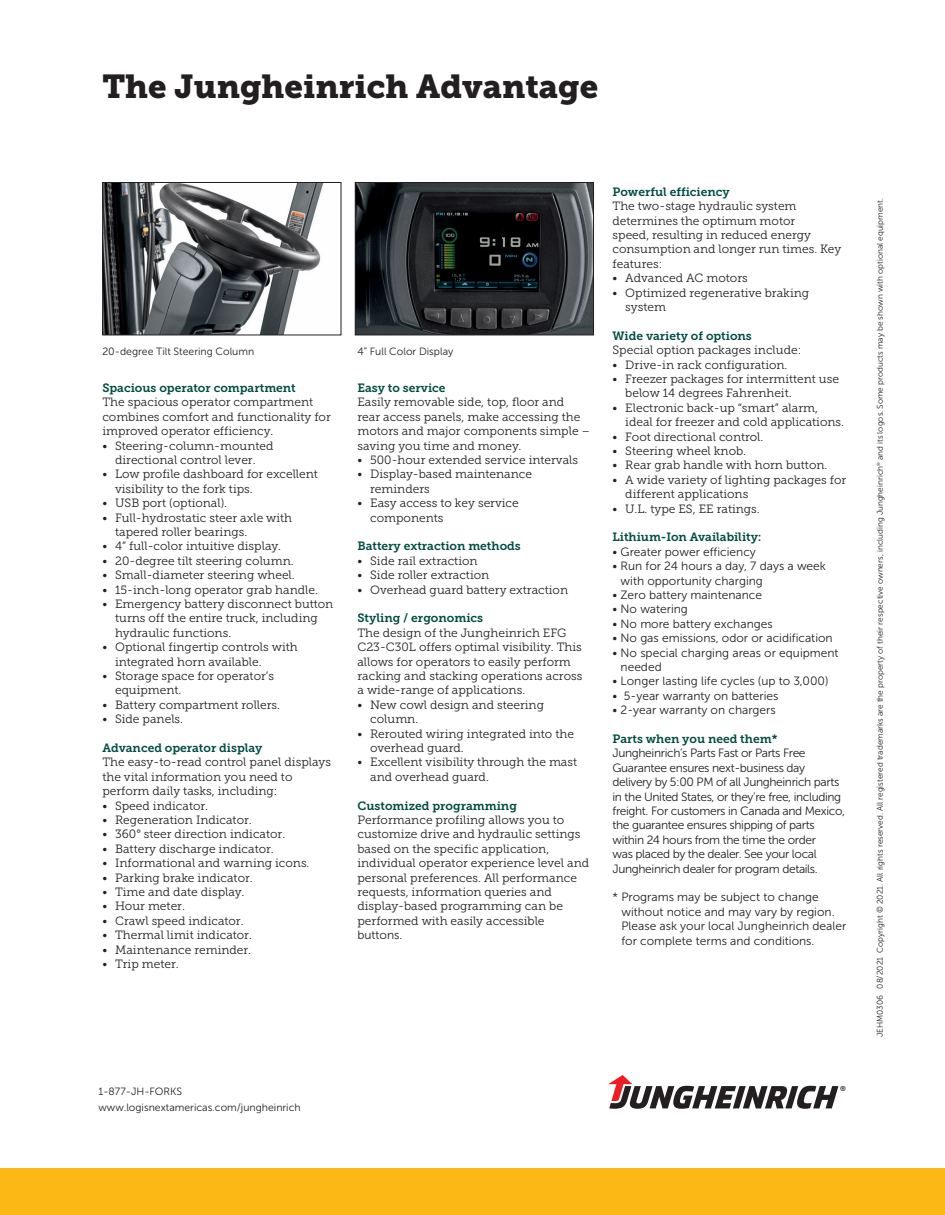
<style>
.page{position:relative;width:945px;height:1215px;background:#fff}
.page>*{position:absolute;margin:0;border:0;box-sizing:border-box;transform-origin:0 0}
.t1{font:33px "Museo Slab 900";color:#231f20}
.t2{font:12px/14.4px "Museo Slab 300";color:#231f20}
.t3{font:12px/14.4px "Museo Sans 300";color:#231f20}
.t4{font:12px/14.4px "Museo Sans 300";letter-spacing:-.03em;color:#231f20}
.t5{font:12px "Museo Slab 700";color:#004b40}
.t6{font:10.5px/16.5px "Museo Sans 300";color:#231f20}
.t7{font:8.25px "Museo Sans 300";color:#231f20}
.t8{font:7.05px "Museo Sans 700";color:#231f20}
.s1{font-family:"Museo Sans 300"}
</style>
<div class="page">
<div style="left:0;top:1168px;width:945px;height:47px;background:#fcb814"></div>
<img style="left:104px;top:184px;width:219px;height:149px">
<div style="left:102px;top:182px;width:239px;height:153px;border:1px solid #231f20"></div>
<svg style="left:608px;top:1075px;width:230px;height:34px"></svg>
<img style="left:357px;top:184px;width:235px;height:149px">
<div style="left:355px;top:182px;width:239px;height:153px;border:1px solid #231f20"></div>
<h1 class="t1" style="left:102px;top:67px;width:497px">The Jungheinrich Advantage</h1>
<p class="t6" style="left:102px;top:343px;width:153px">20-degree Tilt Steering Column</p>
<p class="t5" style="left:102px;top:381px;width:195px">Spacious operator compartment</p>
<p class="t2" style="left:102px;top:395px;width:230px">The spacious operator compartment combines comfort and functionality for improved operator efficiency.</p>
<p class="t2" style="left:102px;top:438px;width:173px;text-align:center">• Steering-column-mounted directional control lever.</p>
<p class="t2" style="left:115px;top:467px;width:204px;text-indent:-13px">• Low profile dashboard for excellent visibility to the fork tips.</p>
<p class="t2" style="left:102px;top:496px;width:126px">• USB port (optional).</p>
<p class="t2" style="left:115px;top:510px;width:179px;text-indent:-13px">• Full-hydrostatic steer axle with tapered roller bearings.</p>
<p class="t2" style="left:102px;top:539px;width:180px">• 4” full-color intuitive display.</p>
<p class="t2" style="left:102px;top:553px;width:193px">• 20-degree tilt steering column.</p>
<p class="t2" style="left:102px;top:568px;width:194px">• Small-diameter steering wheel.</p>
<p class="t2" style="left:102px;top:582px;width:217px">• 15-inch-long operator grab handle.</p>
<p class="t2" style="left:115px;top:597px;width:220px;text-indent:-13px">• Emergency battery disconnect button turns off the entire truck, including hydraulic functions.</p>
<p class="t2" style="left:115px;top:640px;width:184px;text-indent:-13px">• Optional fingertip controls with integrated horn available.</p>
<p class="t2" style="left:115px;top:669px;width:160px;text-indent:-13px">• Storage space for operator’s equipment.</p>
<p class="t2" style="left:102px;top:697px;width:179px">• Battery compartment rollers.</p>
<p class="t2" style="left:102px;top:712px;width:82px">• Side panels.</p>
<p class="t5" style="left:102px;top:741px;width:162px">Advanced operator display</p>
<p class="t2" style="left:102px;top:755px;width:230px">The easy-to-read control panel displays the vital information you need to perform daily tasks, including:</p>
<p class="t2" style="left:102px;top:798px;width:107px">• Speed indicator.</p>
<p class="t2" style="left:102px;top:813px;width:151px">• Regeneration Indicator.</p>
<p class="t2" style="left:102px;top:827px;width:184px">• 360° steer direction indicator.</p>
<p class="t2" style="left:102px;top:841px;width:173px">• Battery discharge indicator.</p>
<p class="t2" style="left:102px;top:856px;width:209px">• Informational and warning icons.</p>
<p class="t2" style="left:102px;top:870px;width:152px">• Parking brake indicator.</p>
<p class="t2" style="left:102px;top:885px;width:143px">• Time and date display.</p>
<p class="t2" style="left:102px;top:899px;width:84px">• Hour meter.</p>
<p class="t2" style="left:102px;top:913px;width:143px">• Crawl speed indicator.</p>
<p class="t2" style="left:102px;top:928px;width:151px">• Thermal limit indicator.</p>
<p class="t2" style="left:102px;top:942px;width:150px">• Maintenance reminder.</p>
<p class="t2" style="left:102px;top:957px;width:78px">• Trip meter.</p>
<p class="t6" style="left:357px;top:343px;width:97px">4” Full Color Display</p>
<p class="t5" style="left:357px;top:381px;width:90px">Easy to service</p>
<p class="t2" style="left:357px;top:395px;width:234px">Easily removable side, top, floor and<br>rear access panels, make accessing the motors and major components simple – saving you time and money.</p>
<p class="t2" style="left:357px;top:453px;width:222px">• 500-hour extended service intervals</p>
<p class="t2" style="left:370px;top:467px;width:163px;text-indent:-13px">• Display-based maintenance reminders</p>
<p class="t2" style="left:370px;top:496px;width:150px;text-indent:-13px">• Easy access to key service components</p>
<p class="t5" style="left:357px;top:539px;width:165px">Battery extraction methods</p>
<p class="t2" style="left:357px;top:553px;width:122px"><span class="s1">•</span> Side rail extraction</p>
<p class="t2" style="left:357px;top:568px;width:133px">• Side roller extraction</p>
<p class="t2" style="left:357px;top:582px;width:212px">• Overhead guard battery extraction</p>
<p class="t5" style="left:357px;top:611px;width:127px">Styling / ergonomics</p>
<p class="t2" style="left:357px;top:625px;width:226px">The design of the Jungheinrich EFG C23-C30L offers optimal visibility. This allows for operators to easily perform racking and stacking operations across a wide-range of applications.</p>
<p class="t2" style="left:370px;top:697px;width:175px;text-indent:-13px">• New cowl design and steering column.</p>
<p class="t2" style="left:370px;top:726px;width:205px;text-indent:-13px">• Rerouted wiring integrated into the overhead guard.</p>
<p class="t2" style="left:370px;top:755px;width:208px;text-indent:-13px">• Excellent visibility through the mast and overhead guard.</p>
<p class="t5" style="left:357px;top:799px;width:161px">Customized programming</p>
<p class="t2" style="left:357px;top:813px;width:233px">Performance profiling allows you to customize drive and hydraulic settings based on the specific application, individual operator experience level and personal preferences. All performance requests, information queries and display-based programming can be performed with easily accessible</p>
<p class="t3" style="left:357px;top:928px;width:47px">buttons.</p>
<p class="t5" style="left:613px;top:185px;width:119px">Powerful efficiency</p>
<p class="t2" style="left:613px;top:199px;width:230px">The two-stage hydraulic system determines the optimum motor<br>speed, resulting in reduced energy consumption and longer run times. Key features:</p>
<p class="t2" style="left:613px;top:271px;width:137px">• Advanced AC motors</p>
<p class="t2" style="left:625px;top:285px;width:185px;text-indent:-13px">• Optimized regenerative braking system</p>
<p class="t5" style="left:613px;top:329px;width:141px">Wide variety of options</p>
<p class="t2" style="left:613px;top:343px;width:190px">Special option packages include:</p>
<p class="t2" style="left:613px;top:357px;width:176px">• Drive-in rack configuration.</p>
<p class="t2" style="left:625px;top:372px;width:215px;text-indent:-13px">• Freezer packages for intermittent use below 14 degrees Fahrenheit.</p>
<p class="t2" style="left:625px;top:400px;width:220px;text-indent:-13px">• Electronic back-up “smart” alarm, ideal for freezer and cold applications.</p>
<p class="t2" style="left:613px;top:429px;width:152px">• Foot directional control.</p>
<p class="t2" style="left:613px;top:444px;width:135px">• Steering wheel knob.</p>
<p class="t2" style="left:613px;top:458px;width:216px">• Rear grab handle with horn button.</p>
<p class="t2" style="left:625px;top:472px;width:222px;text-indent:-13px">• A wide variety of lighting packages for different applications</p>
<p class="t2" style="left:613px;top:501px;width:149px">• U.L. type ES, EE ratings.</p>
<p class="t5" style="left:613px;top:530px;width:150px">Lithium-Ion Availability:</p>
<p class="t3" style="left:613px;top:544px;width:145px">• Greater power efficiency</p>
<p class="t3" style="left:621px;top:559px;width:207px;text-indent:-8px">• Run for 24 hours a day, 7 days a week with opportunity charging</p>
<p class="t3" style="left:613px;top:588px;width:151px">• Zero battery maintenance</p>
<p class="t3" style="left:613px;top:602px;width:77px">• No watering</p>
<p class="t3" style="left:613px;top:616px;width:162px">• No more battery exchanges</p>
<p class="t3" style="left:613px;top:631px;width:222px">• No gas emissions, odor or acidification</p>
<p class="t3" style="left:621px;top:645px;width:220px;text-indent:-8px">• No special charging areas or equipment needed</p>
<p class="t3" style="left:613px;top:674px;width:218px">• Longer lasting life cycles (up to 3,000)</p>
<p class="t3" style="left:613px;top:688px;width:167px">• 5-year warranty on batteries</p>
<p class="t3" style="left:613px;top:703px;width:165px">• 2-year warranty on chargers</p>
<p class="t5" style="left:613px;top:732px;width:166px">Parts when you need them*</p>
<p class="t4" style="left:613px;top:746px;width:234px">Jungheinrich’s Parts Fast or Parts Free Guarantee ensures next-business day delivery by 5:00 PM of all Jungheinrich parts in the United States, or they’re free, including freight. For customers in Canada and Mexico, the guarantee ensures shipping of parts within 24 hours from the time the order<br>was placed by the dealer. See your local Jungheinrich dealer for program details.</p>
<p class="t3" style="left:621px;top:890px;width:226px;text-indent:-9px">* Programs may be subject to change without notice and may vary by region.<br>Please ask your local Jungheinrich dealer for complete terms and conditions.</p>
<p class="t7" style="left:876px;top:1037px;width:841px;rotate:-90deg">JEHM0306 08/2021 Copyright © 2021. All rights reserved. All registered trademarks are the property of their respective owners, including Jungheinrich<sup>®</sup> and its logos. Some products may be shown with optional equipment.</p>
<p class="t6" style="left:99px;top:1083px;width:204px">1-877-JH-FORKS www.logisnextamericas.com/jungheinrich</p>
<p class="t8" style="left:840px;top:1085px;width:7px">®</p>
</div>
